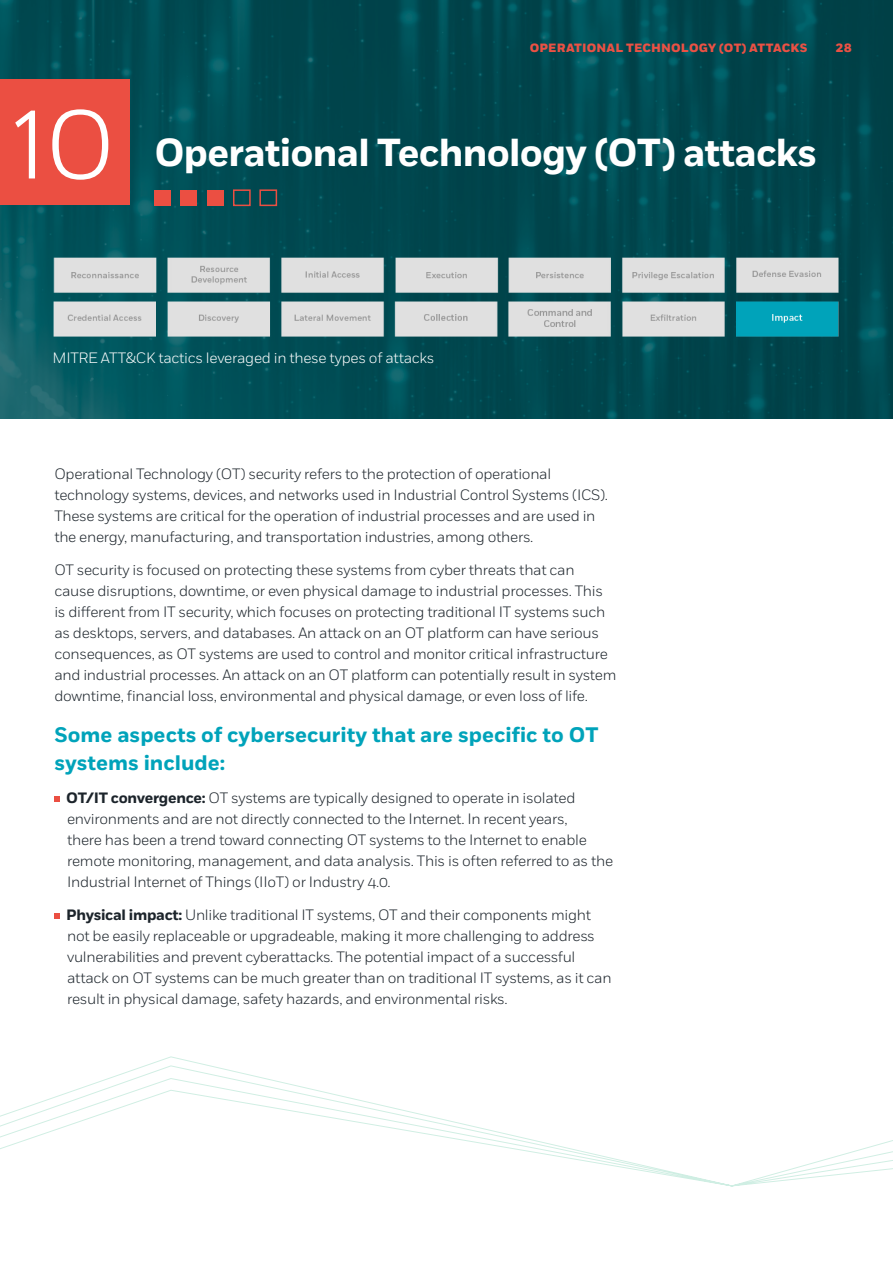
<style>
.page{position:relative;width:893px;height:1263px;background:#fff}
.page>*{position:absolute;margin:0;border:0;box-sizing:border-box;transform-origin:0 0}
.t1{font:300 113.1px "Fort";color:#fff}
.t2{font:700 39px "Fort";letter-spacing:-.02em;color:#fff}
.t3{font:700 21px/28.5px "Fort";color:#00a3ba}
.t4{font:300 15px/21px "Fort";letter-spacing:-.02em;color:#1c242b}
.t5{font:300 15px "Fort";letter-spacing:-.02em;color:#fff}
.t6{font:800 12px "Fort";letter-spacing:.015em;color:#eb5144}
.s1{font-weight:700}
</style>
<div class="page">
<svg style="left:0;top:1056px;width:893px;height:130px"></svg>
<img style="left:0;top:0;width:893px;height:419px">
<div style="left:0;top:80px;width:129px;height:125px;background:#eb4f42"></div>
<div style="left:154px;top:190px;width:17px;height:15px;background:#eb4f42"></div>
<div style="left:181px;top:190px;width:16px;height:15px;background:#eb4f42"></div>
<div style="left:207px;top:190px;width:16px;height:15px;background:#eb4f42"></div>
<div style="left:233px;top:189px;width:18px;height:17px;border:2px solid #eb4f42"></div>
<div style="left:259px;top:189px;width:18px;height:17px;border:2px solid #eb4f42"></div>
<svg style="left:54px;top:796px;width:6px;height:6px"></svg>
<svg style="left:54px;top:913px;width:6px;height:6px"></svg>
<img style="left:35px;top:243px;width:822px;height:104px">
<h1 class="t1" style="left:14px;top:72px;width:104px">10</h1>
<p class="t6" style="left:530px;top:40px;width:279px">OPERATIONAL TECHNOLOGY (OT) ATTACKS</p>
<p class="t6" style="left:836px;top:40px;width:17px">28</p>
<h2 class="t2" style="left:154px;top:129px;width:664px">Operational Technology (OT) attacks</h2>
<p class="t5" style="left:53px;top:349px;width:383px">MITRE ATT&amp;CK tactics leveraged in these types of attacks</p>
<p class="t4" style="left:54px;top:464px;width:555px">Operational Technology (OT) security refers to the protection of operational technology systems, devices, and networks used in Industrial Control Systems (ICS).<br>These systems are critical for the operation of industrial processes and are used in the energy, manufacturing, and transportation industries, among others.</p>
<p class="t4" style="left:54px;top:560px;width:564px">OT security is focused on protecting these systems from cyber threats that can cause disruptions, downtime, or even physical damage to industrial processes. This is different from IT security, which focuses on protecting traditional IT systems such as desktops, servers, and databases. An attack on an OT platform can have serious consequences, as OT systems are used to control and monitor critical infrastructure and industrial processes. An attack on an OT platform can potentially result in system downtime, financial loss, environmental and physical damage, or even loss of life.</p>
<h3 class="t3" style="left:54px;top:721px;width:546px">Some aspects of cybersecurity that are specific to OT systems include:</h3>
<p class="t4" style="left:66px;top:788px;width:548px"><span class="s1">OT/IT convergence:</span> OT systems are typically designed to operate in isolated environments and are not directly connected to the Internet. In recent years,<br>there has been a trend toward connecting OT systems to the Internet to enable remote monitoring, management, and data analysis. This is often referred to as the Industrial Internet of Things (IIoT) or Industry 4.0.</p>
<p class="t4" style="left:66px;top:905px;width:547px"><span class="s1">Physical impact:</span> Unlike traditional IT systems, OT and their components might not be easily replaceable or upgradeable, making it more challenging to address vulnerabilities and prevent cyberattacks. The potential impact of a successful attack on OT systems can be much greater than on traditional IT systems, as it can result in physical damage, safety hazards, and environmental risks.</p>
</div>
